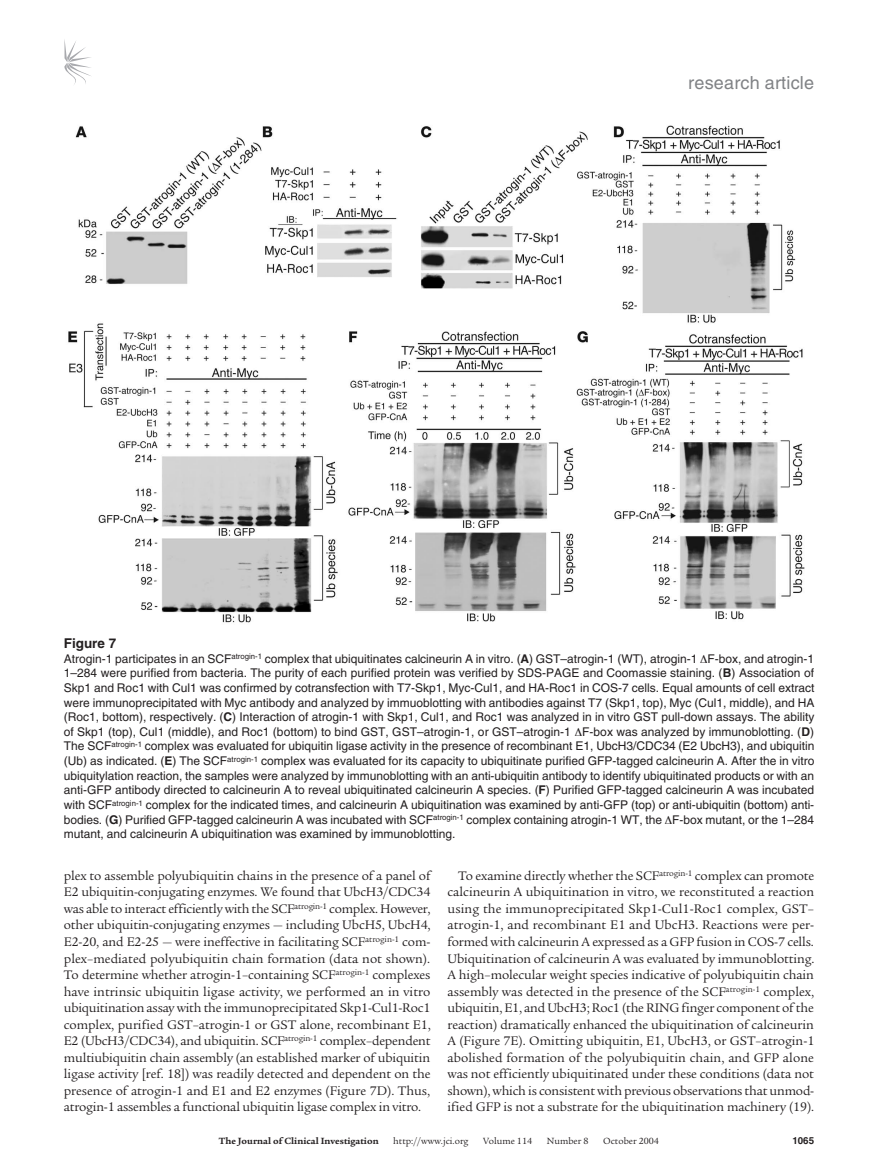
<style>
.page{position:relative;width:878px;height:1174px;background:#fff}
.page>*{position:absolute;margin:0;border:0;box-sizing:border-box;transform-origin:0 0}
.t1{font:18px "Helvetica LT Std";letter-spacing:.01em;color:#808285}
.t2{font:13.5px/16.5px "Legacy Serif Std";letter-spacing:-.015em;color:#231f20;text-align:justify}
.t3{font:700 13.5px "Helvetica LT Std";color:#231f20}
.t4{font:12px/14.7px "Helvetica LT Std";color:#231f20;text-align:justify}
.t5{font:9.75px "Legacy Serif Std";color:#231f20}
.t6{font:700 9.75px "Legacy Serif Std";color:#231f20}
.t7{font:700 9.75px "Helvetica LT Std";color:#231f20}
.s1{font-weight:700}
</style>
<div class="page">
<svg style="left:64px;top:39px;width:27px;height:45px"></svg>
<img style="left:68px;top:125px;width:737px;height:498px">
<h1 class="t1" style="left:688px;top:72px;width:127px">research article</h1>
<p class="t3" style="left:64px;top:635px;width:54px">Figure 7</p>
<p class="t4" style="left:64px;top:651px;width:752px">Atrogin-1 participates in an SCF<sup>atrogin-1</sup> complex that ubiquitinates calcineurin A in vitro. (<span class="s1">A</span>) GST–atrogin-1 (WT), atrogin-1 F-box, and atrogin-1<br>1–284 were purified from bacteria. The purity of each purified protein was verified by SDS-PAGE and Coomassie staining. (<span class="s1">B</span>) Association of Skp1 and Roc1 with Cul1 was confirmed by cotransfection with T7-Skp1, Myc-Cul1, and HA-Roc1 in COS-7 cells. Equal amounts of cell extract were immunoprecipitated with Myc antibody and analyzed by immuoblotting with antibodies against T7 (Skp1, top), Myc (Cul1, middle), and HA (Roc1, bottom), respectively. (<span class="s1">C</span>) Interaction of atrogin-1 with Skp1, Cul1, and Roc1 was analyzed in in vitro GST pull-down assays. The ability of Skp1 (top), Cul1 (middle), and Roc1 (bottom) to bind GST, GST–atrogin-1, or GST–atrogin-1 F-box was analyzed by immunoblotting. (<span class="s1">D</span>)<br>The SCF<sup>atrogin-1</sup> complex was evaluated for ubiquitin ligase activity in the presence of recombinant E1, UbcH3/CDC34 (E2 UbcH3), and ubiquitin (Ub) as indicated. (<span class="s1">E</span>) The SCF<sup>atrogin-1</sup> complex was evaluated for its capacity to ubiquitinate purified GFP-tagged calcineurin A. After the in vitro ubiquitylation reaction, the samples were analyzed by immunoblotting with an anti-ubiquitin antibody to identify ubiquitinated products or with an anti-GFP antibody directed to calcineurin A to reveal ubiquitinated calcineurin A species. (<span class="s1">F</span>) Purified GFP-tagged calcineurin A was incubated with SCF<sup>atrogin-1</sup> complex for the indicated times, and calcineurin A ubiquitination was examined by anti-GFP (top) or anti-ubiquitin (bottom) anti&shy;bodies. (<span class="s1">G</span>) Purified GFP-tagged calcineurin A was incubated with SCF<sup>atrogin-1</sup> complex containing atrogin-1 WT, the F-box mutant, or the 1–284 mutant, and calcineurin A ubiquitination was examined by immunoblotting.</p>
<p class="t2" style="left:64px;top:867px;width:368px">plex to assemble polyubiquitin chains in the presence of a panel of E2 ubiquitin-conjugating enzymes. We found that UbcH3/CDC34 was able to interact efficiently with the SCF<sup>atrogin-1</sup> complex. However, other ubiquitin-conjugating enzymes — including UbcH5, UbcH4, E2-20, and E2-25 — were ineffective in facilitating SCF<sup>atrogin-1</sup> com&shy;plex–mediated polyubiquitin chain formation (data not shown).<br>To determine whether atrogin-1–containing SCF<sup>atrogin-1</sup> complexes have intrinsic ubiquitin ligase activity, we performed an in vitro ubiquitination assay with the immunoprecipitated Skp1-Cul1-Roc1 complex, purified GST–atrogin-1 or GST alone, recombinant E1, E2 (UbcH3/CDC34), and ubiquitin. SCF<sup>atrogin-1</sup> complex–dependent multiubiquitin chain assembly (an established marker of ubiquitin ligase activity [ref. 18]) was readily detected and dependent on the presence of atrogin-1 and E1 and E2 enzymes (Figure 7D). Thus, atrogin-1 assembles a functional ubiquitin ligase complex in vitro.</p>
<p class="t2" style="left:447px;top:867px;width:368px;text-indent:11px">To examine directly whether the SCF<sup>atrogin-1</sup> complex can promote calcineurin A ubiquitination in vitro, we reconstituted a reaction using the immunoprecipitated Skp1-Cul1-Roc1 complex, GST– atrogin-1, and recombinant E1 and UbcH3. Reactions were per&shy;formed with calcineurin A expressed as a GFP fusion in COS-7 cells.<br>Ubiquitination of calcineurin A was evaluated by immunoblotting.<br>A high–molecular weight species indicative of polyubiquitin chain assembly was detected in the presence of the SCF<sup>atrogin-1</sup> complex, ubiquitin, E1, and UbcH3; Roc1 (the RING finger component of the reaction) dramatically enhanced the ubiquitination of calcineurin A (Figure 7E). Omitting ubiquitin, E1, UbcH3, or GST–atrogin-1 abolished formation of the polyubiquitin chain, and GFP alone was not efficiently ubiquitinated under these conditions (data not shown), which is consistent with previous observations that unmod&shy;ified GFP is not a substrate for the ubiquitination machinery (19).</p>
<p class="t6" style="left:219px;top:1135px;width:161px">The Journal of Clinical Investigation</p>
<p class="t5" style="left:393px;top:1135px;width:77px">http://www.jci.org</p>
<p class="t5" style="left:483px;top:1135px;width:50px">Volume 114</p>
<p class="t5" style="left:547px;top:1135px;width:43px">Number 8</p>
<p class="t5" style="left:603px;top:1135px;width:57px">October 2004</p>
<p class="t7" style="left:792px;top:1134px;width:23px">1065</p>
</div>
